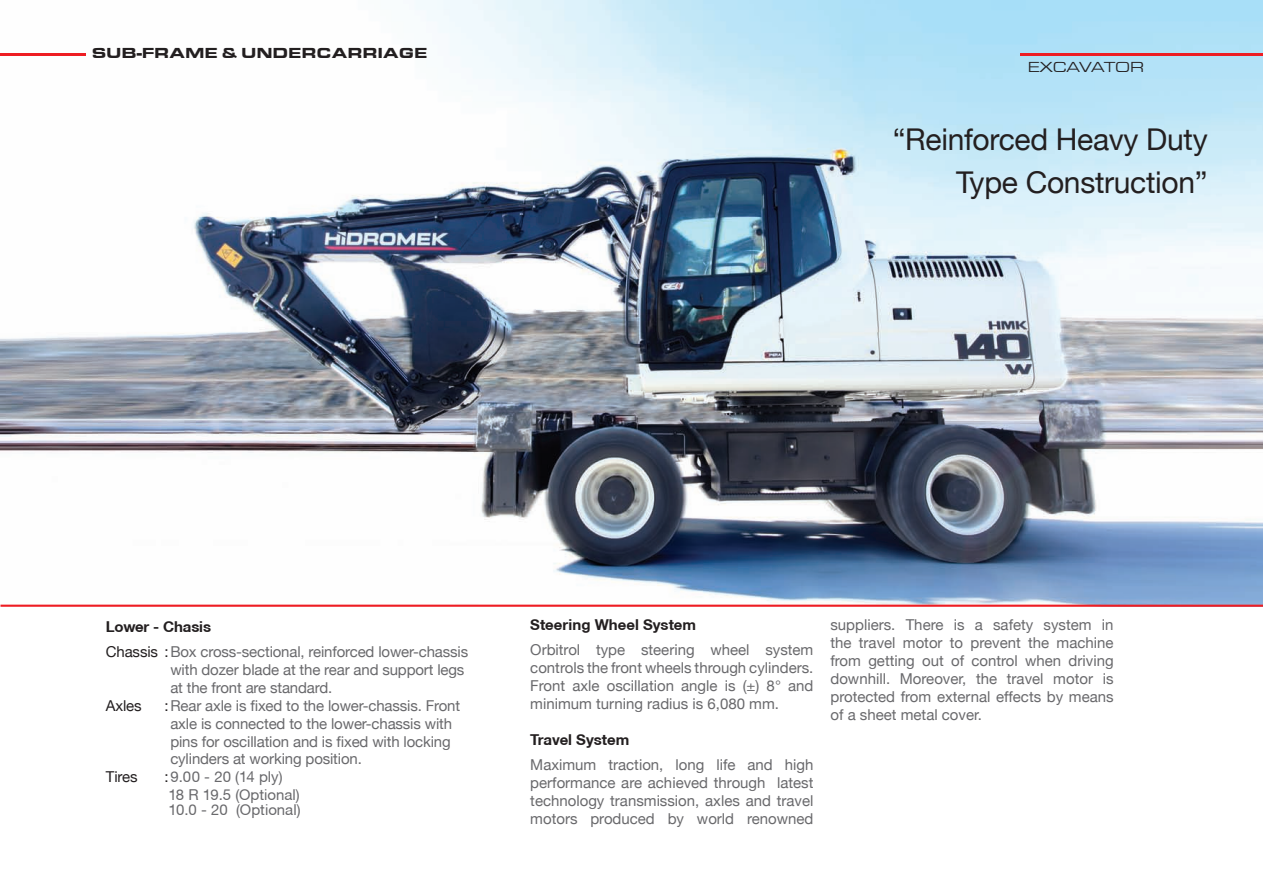
<style>
.page{position:relative;width:1263px;height:893px;background:#fff}
.page>*{position:absolute;margin:0;border:0;box-sizing:border-box;transform-origin:0 0}
.t1{font:30px/43.7px "Helvetica Neue";letter-spacing:-.01em;color:#231f20;text-align:right}
.t2{font:15px/18px "Helvetica Neue";letter-spacing:-.01em;color:#69696c;text-align:justify}
.t3{font:15px/17.9px "Helvetica Neue CE";color:#69696c}
.t4{font:700 15px "Helvetica Neue CE";color:#231f20}
.t5{font:900 15px "Euro Stile Extended";letter-spacing:-.01em;color:#231f20}
.t6{font:15px "Helvetica Neue";letter-spacing:-.01em;color:#231f20}
.t7{font:15px "Euro Stile Extended";letter-spacing:-.01em;color:#231f20}
.s1{color:#231f20}
.s2{font-family:"Helvetica Neue";color:#231f20}
</style>
<div class="page">
<img style="left:0;top:0;width:1263px;height:605px">
<hr style="left:0;top:53px;width:85px;height:2px;background:#ee1d23">
<hr style="left:1020px;top:53px;width:243px;height:2px;background:#ee1d23">
<hr style="left:0;top:605px;width:1263px;height:2px;background:#ee1d23">
<p class="t5" style="left:92px;top:45px;width:337px">SUB-FRAME &amp; UNDERCARRIAGE</p>
<p class="t7" style="left:1028px;top:59px;width:118px">EXCAVATOR</p>
<h1 class="t1" style="left:893px;top:117px;width:316px">“Reinforced Heavy Duty<br>Type Construction”</h1>
<p class="t4" style="left:106px;top:621px;width:107px">Lower - Chasis</p>
<p class="t2" style="left:170px;top:643px;width:299px;text-align:left;text-indent:-65px"><span class="s1">Chassis :</span> Box cross-sectional, reinforced lower-chassis with dozer blade at the rear and support legs at the front are standard.</p>
<p class="t6" style="left:106px;top:696px;width:37px">Axles</p>
<p class="t2" style="left:170px;top:696px;width:291px;text-align:left;text-indent:-6px"><span class="s1">:</span> Rear axle is fixed to the lower-chassis. Front axle is connected to the lower-chassis with pins for oscillation and is fixed with locking cylinders at working position.</p>
<p class="t6" style="left:106px;top:768px;width:33px">Tires</p>
<p class="t3" style="left:164px;top:769px;width:137px"><span class="s2">:</span> 9.00 - 20 (14 ply)<br>18 R 19.5 (Optional)</p>
<p class="t3" style="left:169px;top:802px;width:133px">10.0 - 20 (Optional)</p>
<p class="t4" style="left:530px;top:619px;width:167px">Steering Wheel System</p>
<p class="t2" style="left:530px;top:640px;width:285px">Orbitrol type steering wheel system controls the front wheels through cylinders.<br>Front axle oscillation angle is (±) 8° and minimum turning radius is 6,080 mm.</p>
<p class="t4" style="left:530px;top:734px;width:101px">Travel System</p>
<p class="t2" style="left:530px;top:756px;width:285px">Maximum traction, long life and high performance are achieved through latest technology transmission, axles and travel motors produced by world renowned</p>
<p class="t2" style="left:830px;top:615px;width:285px">suppliers. There is a safety system in the travel motor to prevent the machine from getting out of control when driving downhill. Moreover, the travel motor is protected from external effects by means of a sheet metal cover.</p>
</div>
